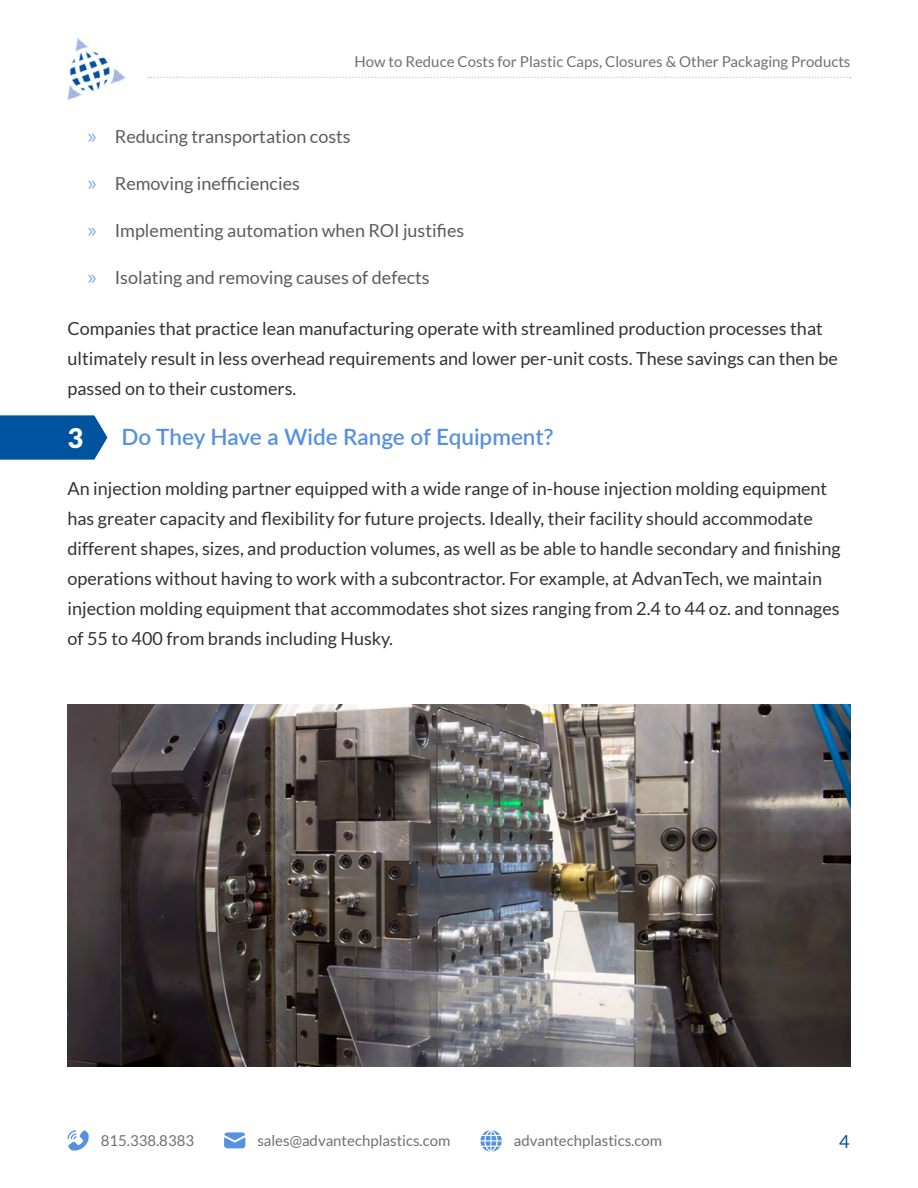
<style>
.page{position:relative;width:918px;height:1188px;background:#fff}
.page>*{position:absolute;margin:0;border:0;box-sizing:border-box;transform-origin:0 0}
.t1{font:900 27px "Lato";color:#fff}
.t2{font:600 22.5px "Lato";letter-spacing:-.005em;color:#5691df}
.t3{font:18px/30px "Lato";color:#333}
.t4{font:18px "Lato";color:#5c5c5c}
.t5{font:18px "Lato";color:#00549f}
.t6{font:15px "Lato";color:#707070}
.s1{font-family:"Myriad Pro";font-size:21px;color:#78a7e6}
</style>
<div class="page">
<img style="left:68px;top:39px;width:58px;height:60px">
<svg style="left:148px;top:77px;width:703px;height:1px"></svg>
<svg style="left:224px;top:1132px;width:21px;height:16px"></svg>
<svg style="left:67px;top:1130px;width:22px;height:21px"></svg>
<svg style="left:480px;top:1130px;width:22px;height:22px"></svg>
<svg style="left:0;top:415px;width:107px;height:45px;background:#1260a5"></svg>
<img style="left:68px;top:704px;width:782px;height:362px">
<p class="t6" style="left:355px;top:53px;width:497px">How to Reduce Costs for Plastic Caps, Closures &amp; Other Packaging Products</p>
<p class="t4" style="left:88px;top:126px;width:264px"><span class="s1">»</span> Reducing transportation costs</p>
<p class="t4" style="left:88px;top:173px;width:214px"><span class="s1">»</span> Removing inefficiencies</p>
<p class="t4" style="left:88px;top:221px;width:378px"><span class="s1">»</span> Implementing automation when ROI justifies</p>
<p class="t4" style="left:88px;top:268px;width:344px"><span class="s1">»</span> Isolating and removing causes of defects</p>
<p class="t3" style="left:68px;top:313px;width:772px">Companies that practice lean manufacturing operate with streamlined production processes that ultimately result in less overhead requirements and lower per-unit costs. These savings can then be passed on to their customers.</p>
<p class="t2" style="left:122px;top:420px;width:434px">Do They Have a Wide Range of Equipment?</p>
<p class="t3" style="left:68px;top:474px;width:775px">An injection molding partner equipped with a wide range of in-house injection molding equipment has greater capacity and flexibility for future projects. Ideally, their facility should accommodate different shapes, sizes, and production volumes, as well as be able to handle secondary and finishing operations without having to work with a subcontractor. For example, at AdvanTech, we maintain injection molding equipment that accommodates shot sizes ranging from 2.4 to 44 oz. and tonnages of 55 to 400 from brands including Husky.</p>
<h1 class="t1" style="left:68px;top:423px;width:17px">3</h1>
<p class="t6" style="left:101px;top:1133px;width:95px">815.338.8383</p>
<p class="t6" style="left:257px;top:1133px;width:195px">sales@advantechplastics.com</p>
<p class="t6" style="left:514px;top:1133px;width:150px">advantechplastics.com</p>
<p class="t5" style="left:839px;top:1132px;width:12px">4</p>
</div>
